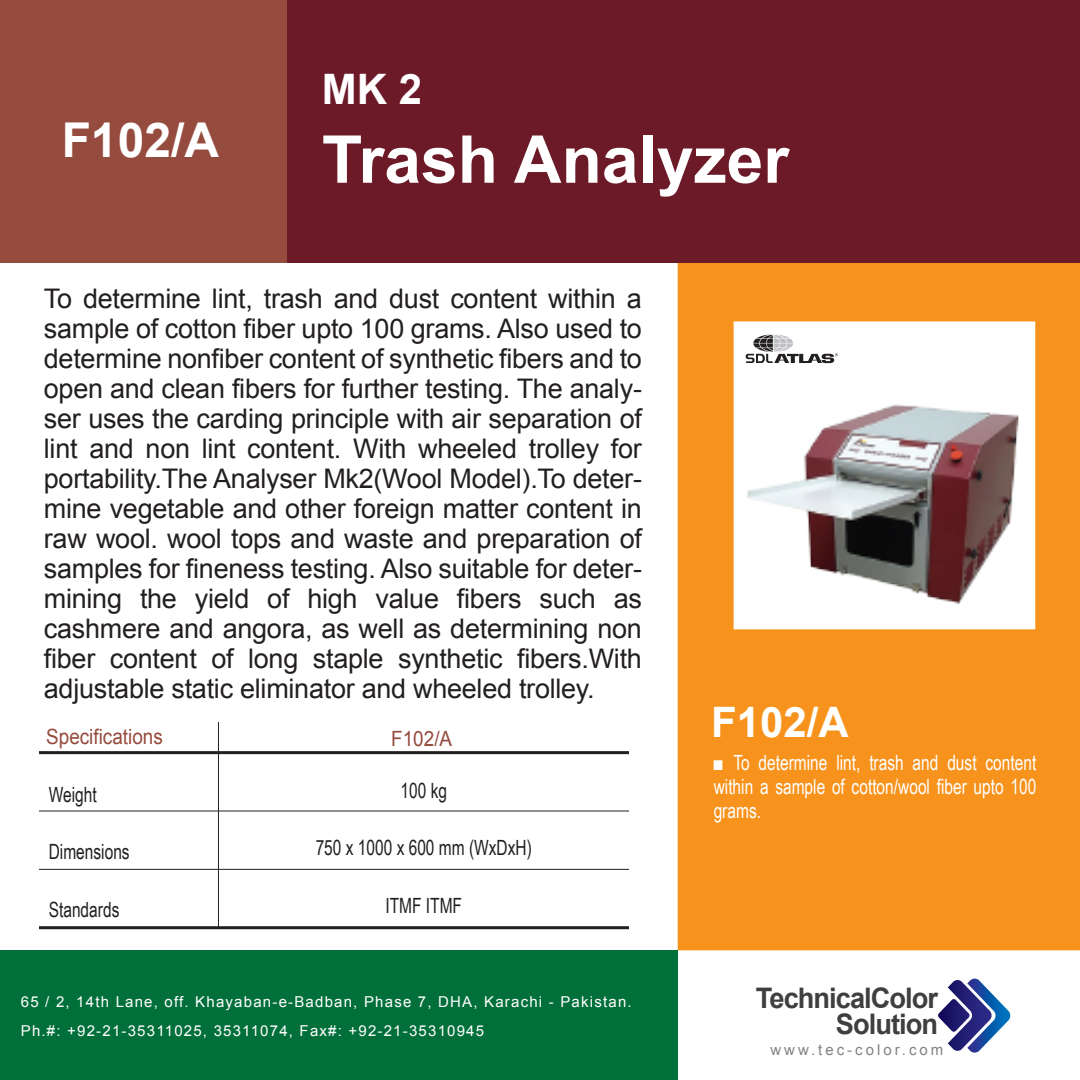
<style>
.page{position:relative;width:1080px;height:1080px;background:#fff}
.page>*{position:absolute;margin:0;border:0;box-sizing:border-box;transform-origin:0 0}
.t1{font:700 66px "Arial";color:#fff}
.t2{font:700 48px "Arial";color:#fff}
.t3{font:700 42px "Arial";color:#fff}
.t4{font:700 28.2px/25.5px "Arial";letter-spacing:-.035em;color:#3f403e;text-align:right;scale:.96 1}
.t5{font:27px/30px "Arial";letter-spacing:-.01em;color:#231f20;text-align:justify}
.t6{font:21px/24px "Arial Narrow";color:#fff;text-align:justify;scale:.9 1}
.t7{font:21px "Arial Narrow";color:#231f20;scale:.9 1}
.t8{font:21px "Arial";color:#954b3e;scale:.9 1}
.t9{font:15px/28.8px "Arial";letter-spacing:.08em;color:#fff}
.t10{font:15px "Arial";letter-spacing:.2em;color:#808285}
</style>
<div class="page">
<svg style="left:678px;top:262px;width:402px;height:688px;background:#f79a2c"></svg>
<div style="left:275px;top:0;width:805px;height:262px;background:#6c1a28"></div>
<div style="left:0;top:950px;width:678px;height:130px;background:#006f3a"></div>
<svg style="left:938px;top:978px;width:73px;height:75px"></svg>
<div style="left:0;top:0;width:287px;height:262px;background:#954b3e"></div>
<svg style="left:746px;top:334px;width:92px;height:18px"></svg>
<hr style="left:39px;top:751px;width:590px;height:3px;background:#231f20">
<hr style="left:39px;top:810px;width:590px;height:2px;background:#231f20">
<hr style="left:39px;top:869px;width:590px;height:1px;background:#231f20">
<hr style="left:39px;top:926px;width:590px;height:3px;background:#231f20">
<hr style="left:218px;top:722px;width:1px;height:207px;background:#231f20">
<img style="left:742px;top:352px;width:281px;height:279px">
<h2 class="t2" style="left:62px;top:108px;width:159px">F102/A</h2>
<h3 class="t3" style="left:322px;top:61px;width:102px">MK 2</h3>
<h1 class="t1" style="left:322px;top:116px;width:469px">Trash Analyzer</h1>
<p class="t5" style="left:44px;top:284px;width:600px">To determine lint, trash and dust content within a sample of cotton fiber upto 100 grams. Also used to determine nonfiber content of synthetic fibers and to open and clean fibers for further testing. The analy&shy;ser uses the carding principle with air separation of lint and non lint content. With wheeled trolley for portability.The Analyser Mk2(Wool Model).To deter&shy;mine vegetable and other foreign matter content in raw wool. wool tops and waste and preparation of samples for fineness testing. Also suitable for deter&shy;mining the yield of high value fibers such as cashmere and angora, as well as determining non fiber content of long staple synthetic fibers.With adjustable static eliminator and wheeled trolley.</p>
<p class="t8" style="left:46px;top:723px;width:131px">Specifications</p>
<p class="t8" style="left:391px;top:725px;width:69px">F102/A</p>
<p class="t7" style="left:49px;top:779px;width:55px">Weight</p>
<p class="t7" style="left:49px;top:837px;width:91px">Dimensions</p>
<p class="t7" style="left:49px;top:894px;width:80px">Standards</p>
<p class="t7" style="left:401px;top:775px;width:53px">100 kg</p>
<p class="t7" style="left:316px;top:833px;width:242px">750 x 1000 x 600 mm (WxDxH)</p>
<p class="t7" style="left:385px;top:890px;width:87px">ITMF ITMF</p>
<h3 class="t3" style="left:711px;top:694px;width:139px">F102/A</h3>
<p class="t6" style="left:714px;top:750px;width:360px">■ To determine lint, trash and dust content within a sample of cotton/wool fiber upto 100 grams.</p>
<p class="t9" style="left:21px;top:987px;width:612px">65 / 2, 14th Lane, off. Khayaban-e-Badban, Phase 7, DHA, Karachi - Pakistan.<br>Ph.#: +92-21-35311025, 35311074, Fax#: +92-21-35310945</p>
<p class="t4" style="left:756px;top:986px;width:191px">TechnicalColor<br>Solution</p>
<p class="t10" style="left:770px;top:1040px;width:175px">www.tec-color.com</p>
</div>
